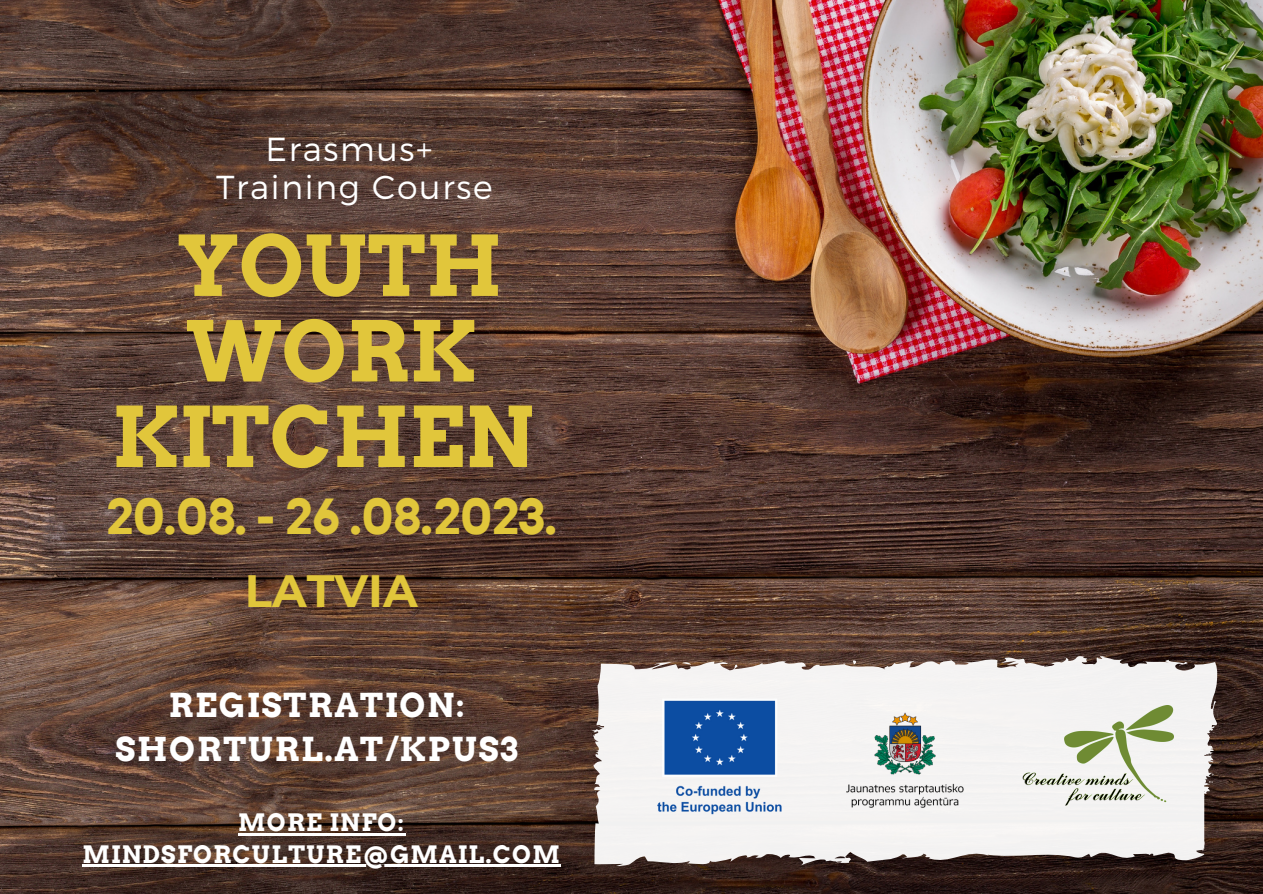
<style>
.page{position:relative;width:1263px;height:894px;background:#fff}
.page>*{position:absolute;margin:0;border:0;box-sizing:border-box;transform-origin:0 0}
.t1{font:700 82.95px/85.5px "Arvo";color:#e1c63b}
.t2{font:700 48.3px "Arvo";color:#e1c63b}
.t3{font:700 45.15px "Montserrat";color:#e1c63b}
.t4{font:300 33.15px "Montserrat";letter-spacing:.05em;color:#fff}
.t5{font:700 33px "Arvo";letter-spacing:.05em;color:#fff}
.t6{font:700 24px/31.5px "Arvo";letter-spacing:.05em;color:#fff;text-align:center}
</style>
<div class="page">
<img style="left:0;top:0;width:1263px;height:893px">
<svg style="left:591px;top:655px;width:627px;height:200px;fill:#f4f3f2"></svg>
<img style="left:827px;top:669px;width:155px;height:156px">
<img style="left:1017px;top:705px;width:156px;height:100px">
<img style="left:652px;top:686px;width:136px;height:139px">
<hr style="left:238px;top:833px;width:167px;height:2px;background:#fff">
<hr style="left:82px;top:864px;width:479px;height:2px;background:#fff">
<p class="t4" style="left:265px;top:127px;width:168px">Erasmus+</p>
<p class="t4" style="left:216px;top:166px;width:278px">Training Course</p>
<p class="t1" style="left:177px;top:223px;width:327px">YOUTH<br>WORK</p>
<p class="t1" style="left:112px;top:394px;width:424px">KITCHEN</p>
<p class="t2" style="left:105px;top:487px;width:453px">20.08. - 26 .08.2023.</p>
<p class="t3" style="left:245px;top:563px;width:174px">LATVIA</p>
<p class="t5" style="left:169px;top:685px;width:297px">REGISTRATION:</p>
<p class="t5" style="left:115px;top:729px;width:404px">SHORTURL.AT/KPUS3</p>
<p class="t6" style="left:82px;top:806px;width:479px">MORE INFO:<br>MINDSFORCULTURE@GMAIL.COM</p>
</div>
